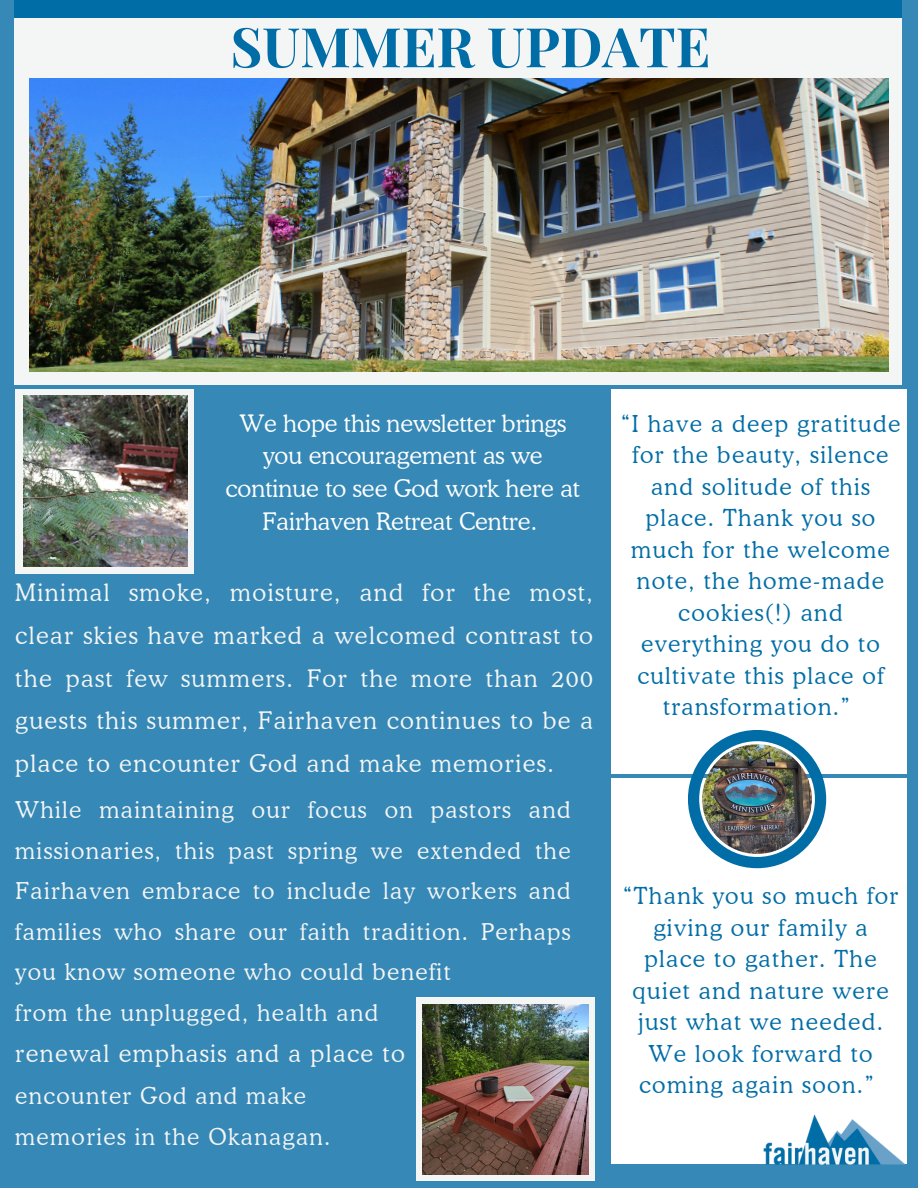
<style>
.page{position:relative;width:918px;height:1188px;background:#3688b6}
.page>*{position:absolute;margin:0;border:0;box-sizing:border-box;transform-origin:0 0}
.t1{font:700 54.75px "Playfair Display";color:#016da7}
.t2{font:300 24px/42.8px "Cooper BT";letter-spacing:.06em;color:#f4f5f5;text-align:justify}
.t3{font:300 24px/32.7px "Cooper BT";color:#fff;text-align:center}
.t4{font:300 23.25px/31.5px "Cooper BT";letter-spacing:.06em;color:#016da7;text-align:center}
.t5{font:300 23.1px/40.5px "Cooper BT";letter-spacing:.06em;color:#f4f5f5;text-align:justify}
</style>
<div class="page">
<div style="left:15px;top:17px;width:887px;height:367px;background:#f4f5f5"></div>
<div style="left:15px;top:0;width:887px;height:17px;background:#016da7"></div>
<img style="left:29px;top:78px;width:860px;height:294px">
<div style="left:15px;top:389px;width:179px;height:184px;background:#f4f5f5"></div>
<div style="left:416px;top:997px;width:178px;height:183px;background:#f4f5f5"></div>
<img style="left:23px;top:395px;width:164px;height:171px">
<img style="left:422px;top:1004px;width:167px;height:170px">
<div style="left:612px;top:389px;width:295px;height:385px;background:#fff"></div>
<div style="left:612px;top:778px;width:295px;height:385px;background:#fff"></div>
<img style="left:688px;top:730px;width:138px;height:138px">
<img style="left:761px;top:1114px;width:146px;height:51px">
<p class="t1" style="left:230px;top:8px;width:482px">SUMMER UPDATE</p>
<p class="t3" style="left:226px;top:407px;width:356px">We hope this newsletter brings you encouragement as we continue to see God work here at<br>Fairhaven Retreat Centre.</p>
<p class="t2" style="left:15px;top:571px;width:579px">Minimal smoke, moisture, and for the most, clear skies have marked a welcomed contrast to the past few summers. For the more than 200 guests this summer, Fairhaven continues to be a place to encounter God and make memories.</p>
<p class="t5" style="left:15px;top:790px;width:557px">While maintaining our focus on pastors and missionaries, this past spring we extended the Fairhaven embrace to include lay workers and families who share our faith tradition. Perhaps you know someone who could benefit</p>
<p class="t5" style="left:15px;top:992px;width:364px">from the unplugged, health and</p>
<p class="t2" style="left:15px;top:1032px;width:391px">renewal emphasis and a place to</p>
<p class="t5" style="left:15px;top:1075px;width:292px">encounter God and make</p>
<p class="t5" style="left:15px;top:1116px;width:317px">memories in the Okanagan.</p>
<p class="t4" style="left:621px;top:408px;width:281px">“I have a deep gratitude for the beauty, silence and solitude of this place. Thank you so much for the welcome note, the home-made cookies(!) and everything you do to cultivate this place of transformation.”</p>
<p class="t4" style="left:623px;top:880px;width:277px">“Thank you so much for giving our family a place to gather. The quiet and nature were just what we needed.<br>We look forward to coming again soon.”</p>
</div>
